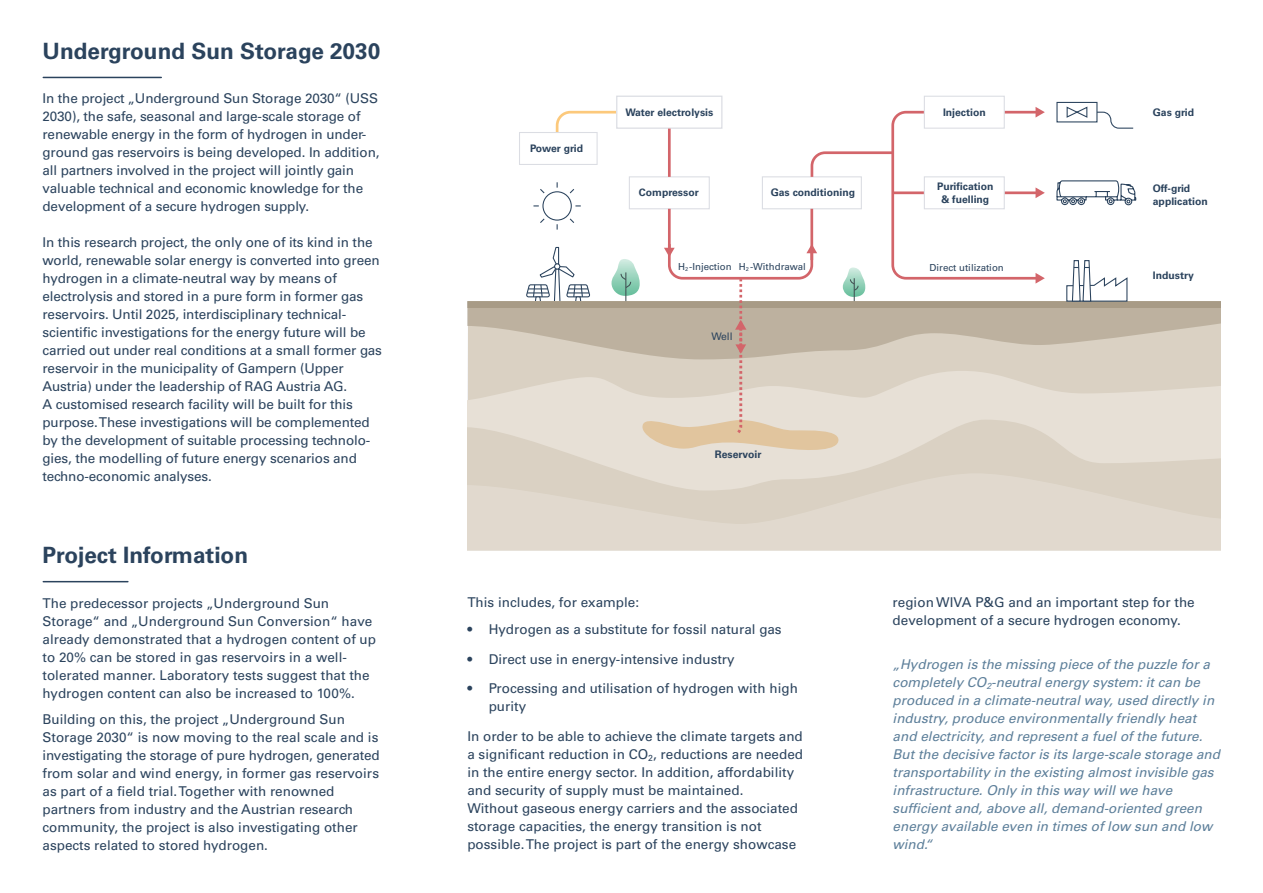
<style>
.page{position:relative;width:1263px;height:893px;background:#fff}
.page>*{position:absolute;margin:0;border:0;box-sizing:border-box;transform-origin:0 0}
.t1{font:700 22.5px "Univers LT Std";color:#2b435d}
.t2{font:13.5px/18px "Univers LT Std";color:#2b435d}
.t3{font:italic 13.5px/18px "Univers LT Std";color:#5d7f9a}
.t4{font:700 10.35px/12.5px "Univers LT Std";color:#2b435d}
.t5{font:700 10.35px "Univers LT Std";letter-spacing:-.02em;color:#2b435d}
.t6{font:10.35px "Univers LT Std";color:#2b435d}
.t7{font:9.75px "Univers LT Std";color:#2b435d}
</style>
<div class="page">
<div style="left:616px;top:96px;width:106px;height:33px;border:1px solid #dbdde3"></div>
<svg style="left:468px;top:454px;width:752px;height:19px;fill:#dad1c3"></svg>
<svg style="left:468px;top:473px;width:752px;height:78px;fill:#e1d9ce"></svg>
<div style="left:1056px;top:102px;width:41px;height:20px;border:1px solid #2b435d"></div>
<div style="left:924px;top:96px;width:81px;height:33px;border:1px solid #dbdde3"></div>
<svg style="left:468px;top:106px;width:752px;height:348px"></svg>
<hr style="left:43px;top:581px;width:85px;height:1px;background:#2b435d">
<hr style="left:43px;top:77px;width:118px;height:1px;background:#2b435d">
<h1 class="t1" style="left:43px;top:38px;width:339px">Underground Sun Storage 2030</h1>
<p class="t2" style="left:43px;top:90px;width:338px">In the project „Underground Sun Storage 2030“ (USS 2030), the safe, seasonal and large-scale storage of renewable energy in the form of hydrogen in under&shy;ground gas reservoirs is being developed. In addition, all partners involved in the project will jointly gain valuable technical and economic knowledge for the development of a secure hydrogen supply.</p>
<p class="t2" style="left:43px;top:234px;width:341px">In this research project, the only one of its kind in the world, renewable solar energy is converted into green hydrogen in a climate-neutral way by means of electrolysis and stored in a pure form in former gas reservoirs. Until 2025, interdisciplinary technical&shy;scientific investigations for the energy future will be carried out under real conditions at a small former gas reservoir in the municipality of Gampern (Upper Austria) under the leadership of RAG Austria AG.<br>A customised research facility will be built for this purpose. These investigations will be complemented by the development of suitable processing technolo&shy;gies, the modelling of future energy scenarios and techno-economic analyses.</p>
<h1 class="t1" style="left:43px;top:542px;width:207px">Project Information</h1>
<p class="t2" style="left:43px;top:594px;width:335px">The predecessor projects „Underground Sun Storage“ and „Underground Sun Conversion“ have already demonstrated that a hydrogen content of up to 20% can be stored in gas reservoirs in a well&shy;tolerated manner. Laboratory tests suggest that the hydrogen content can also be increased to 100%.</p>
<p class="t2" style="left:43px;top:711px;width:339px">Building on this, the project „Underground Sun Storage 2030“ is now moving to the real scale and is investigating the storage of pure hydrogen, generated from solar and wind energy, in former gas reservoirs as part of a field trial. Together with renowned partners from industry and the Austrian research community, the project is also investigating other aspects related to stored hydrogen.</p>
<p class="t5" style="left:530px;top:142px;width:55px">Power grid</p>
<p class="t4" style="left:625px;top:106px;width:89px">Water electrolysis</p>
<p class="t4" style="left:1153px;top:106px;width:43px">Gas grid</p>
<p class="t4" style="left:943px;top:106px;width:44px">Injection</p>
<p class="t4" style="left:639px;top:186px;width:61px">Compressor</p>
<p class="t4" style="left:771px;top:186px;width:86px">Gas conditioning</p>
<p class="t4" style="left:937px;top:180px;width:58px;text-align:center">Purification &amp; fuelling</p>
<p class="t7" style="left:678px;top:261px;width:129px">H<sub>2</sub> -Injection H<sub>2</sub> -Withdrawal</p>
<p class="t7" style="left:929px;top:261px;width:76px">Direct utilization</p>
<p class="t6" style="left:711px;top:330px;width:23px">Well</p>
<p class="t4" style="left:1153px;top:182px;width:56px">Off-grid application</p>
<p class="t4" style="left:1153px;top:269px;width:43px">Industry</p>
<p class="t4" style="left:715px;top:448px;width:48px">Reservoir</p>
<p class="t2" style="left:467px;top:593px;width:173px">This includes, for example:</p>
<p class="t2" style="left:467px;top:620px;width:316px">• Hydrogen as a substitute for fossil natural gas</p>
<p class="t2" style="left:467px;top:650px;width:269px">• Direct use in energy-intensive industry</p>
<p class="t2" style="left:489px;top:680px;width:311px;text-indent:-21px">• Processing and utilisation of hydrogen with high purity</p>
<p class="t2" style="left:467px;top:728px;width:337px">In order to be able to achieve the climate targets and a significant reduction in CO<sub>2</sub>, reductions are needed in the entire energy sector. In addition, affordability and security of supply must be maintained.<br>Without gaseous energy carriers and the associated storage capacities, the energy transition is not possible. The project is part of the energy showcase</p>
<p class="t2" style="left:893px;top:593px;width:304px">region WIVA P&amp;G and an important step for the development of a secure hydrogen economy.</p>
<p class="t3" style="left:893px;top:655px;width:329px">„Hydrogen is the missing piece of the puzzle for a completely CO<sub>2</sub>-neutral energy system: it can be produced in a climate-neutral way, used directly in industry, produce environmentally friendly heat and electricity, and represent a fuel of the future.<br>But the decisive factor is its large-scale storage and transportability in the existing almost invisible gas infrastructure. Only in this way will we have sufficient and, above all, demand-oriented green energy available even in times of low sun and low wind.“</p>
</div>
